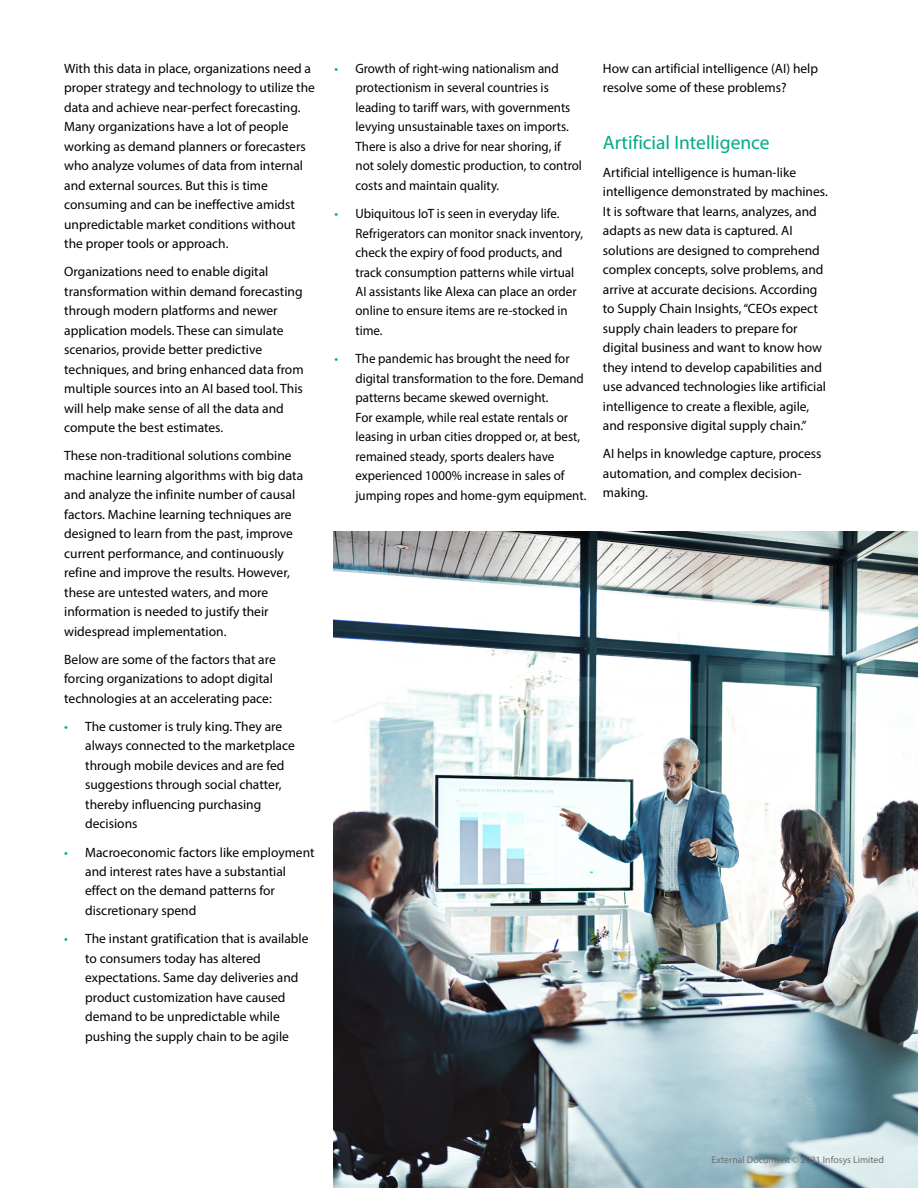
<style>
.page{position:relative;width:918px;height:1188px;background:#fff}
.page>*{position:absolute;margin:0;border:0;box-sizing:border-box;transform-origin:0 0}
.t1{font:19.5px "Myriad Pro";color:#00a98a}
.t2{font:13.5px/19.5px "Myriad Pro";color:#000}
.t3{font:13.5px/19.5px "Myriad Pro";color:#000;scale:.96 1}
.t4{font:9.75px "Myriad Pro";color:#6d6e71}
.s1{color:#00a98a}
</style>
<div class="page">
<img style="left:333px;top:531px;width:585px;height:657px">
<p class="t2" style="left:64px;top:58px;width:252px">With this data in place, organizations need a proper strategy and technology to utilize the data and achieve near-perfect forecasting.<br>Many organizations have a lot of people working as demand planners or forecasters who analyze volumes of data from internal and external sources. But this is time consuming and can be ineffective amidst unpredictable market conditions without the proper tools or approach.</p>
<p class="t2" style="left:64px;top:262px;width:241px">Organizations need to enable digital transformation within demand forecasting through modern platforms and newer application models. These can simulate scenarios, provide better predictive techniques, and bring enhanced data from multiple sources into an AI based tool. This will help make sense of all the data and compute the best estimates.</p>
<p class="t2" style="left:64px;top:446px;width:240px">These non-traditional solutions combine machine learning algorithms with big data and analyze the infinite number of causal factors. Machine learning techniques are designed to learn from the past, improve current performance, and continuously refine and improve the results. However, these are untested waters, and more information is needed to justify their widespread implementation.</p>
<p class="t2" style="left:64px;top:649px;width:213px">Below are some of the factors that are forcing organizations to adopt digital technologies at an accelerating pace:</p>
<p class="t2" style="left:85px;top:716px;width:211px;text-indent:-21px"><span class="s1">•</span> The customer is truly king. They are always connected to the marketplace through mobile devices and are fed suggestions through social chatter, thereby influencing purchasing decisions</p>
<p class="t2" style="left:85px;top:842px;width:231px;text-indent:-21px"><span class="s1">•</span> Macroeconomic factors like employment and interest rates have a substantial effect on the demand patterns for discretionary spend</p>
<p class="t2" style="left:85px;top:929px;width:225px;text-indent:-21px"><span class="s1">•</span> The instant gratification that is available to consumers today has altered expectations. Same day deliveries and product customization have caused demand to be unpredictable while pushing the supply chain to be agile</p>
<p class="t3" style="left:355px;top:58px;width:237px;text-indent:-21px"><span class="s1">•</span> Growth of right-wing nationalism and protectionism in several countries is leading to tariff wars, with governments levying unsustainable taxes on imports.<br>There is also a drive for near shoring, if not solely domestic production, to control costs and maintain quality.</p>
<p class="t3" style="left:355px;top:204px;width:239px;text-indent:-21px"><span class="s1">•</span> Ubiquitous IoT is seen in everyday life.<br>Refrigerators can monitor snack inventory, check the expiry of food products, and track consumption patterns while virtual AI assistants like Alexa can place an order online to ensure items are re-stocked in time.</p>
<p class="t3" style="left:355px;top:349px;width:242px;text-indent:-21px"><span class="s1">•</span> The pandemic has brought the need for digital transformation to the fore. Demand patterns became skewed overnight.<br>For example, while real estate rentals or leasing in urban cities dropped or, at best, remained steady, sports dealers have experienced 1000% increase in sales of jumping ropes and home-gym equipment.</p>
<p class="t2" style="left:603px;top:58px;width:217px">How can artificial intelligence (AI) help resolve some of these problems?</p>
<h1 class="t1" style="left:603px;top:130px;width:168px">Artificial Intelligence</h1>
<p class="t2" style="left:603px;top:162px;width:226px">Artificial intelligence is human-like intelligence demonstrated by machines.<br>It is software that learns, analyzes, and adapts as new data is captured. AI solutions are designed to comprehend complex concepts, solve problems, and arrive at accurate decisions. According to Supply Chain Insights, “CEOs expect supply chain leaders to prepare for digital business and want to know how they intend to develop capabilities and use advanced technologies like artificial intelligence to create a flexible, agile, and responsive digital supply chain.”</p>
<p class="t2" style="left:603px;top:444px;width:220px">AI helps in knowledge capture, process automation, and complex decision&shy;making.</p>
<p class="t4" style="left:712px;top:1154px;width:174px">External Document © 2021 Infosys Limited</p>
</div>
